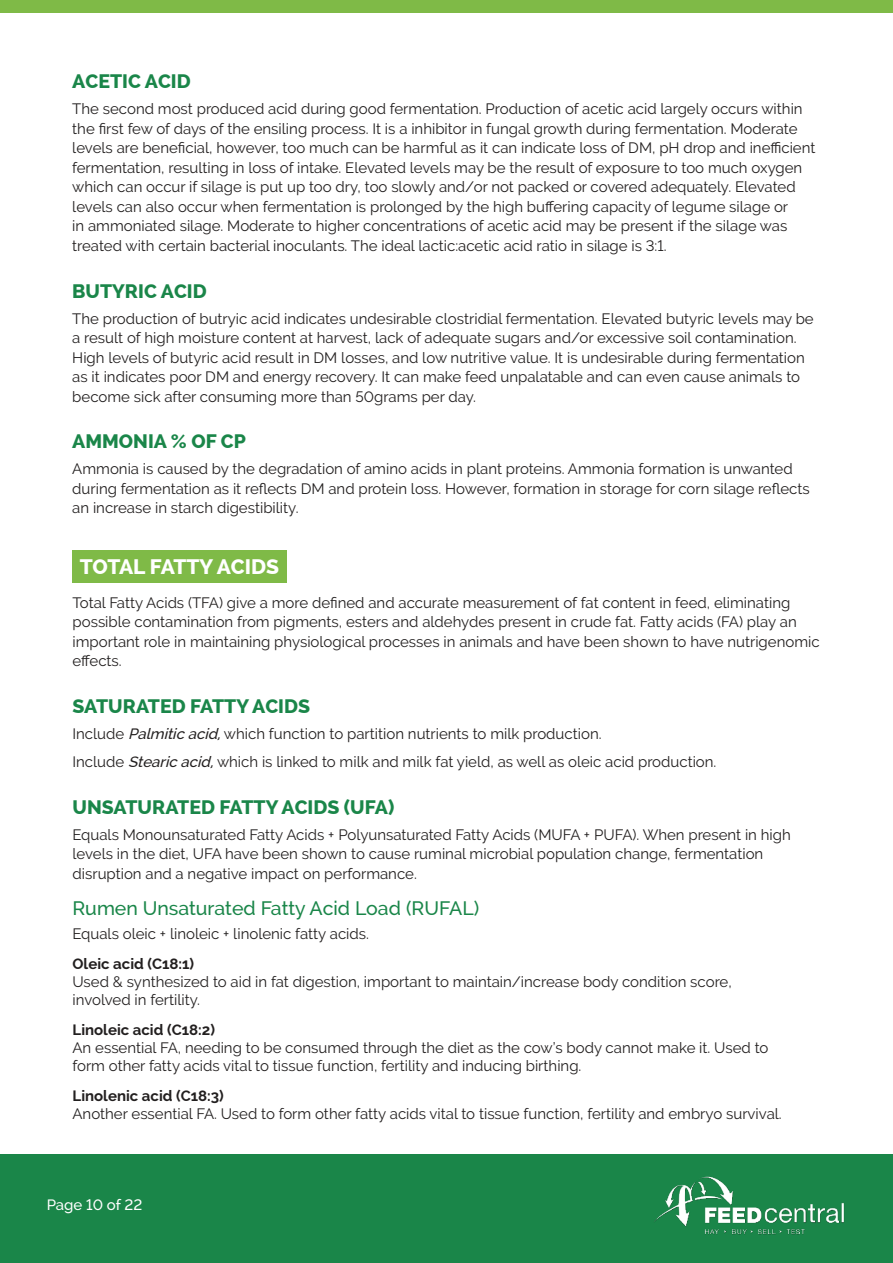
<style>
.page{position:relative;width:893px;height:1263px;background:#fff}
.page>*{position:absolute;margin:0;border:0;box-sizing:border-box;transform-origin:0 0}
.t1{font:800 21px "Raleway";letter-spacing:-.005em;color:#fff}
.t2{font:800 19.5px "Raleway";color:#1a8649}
.t3{font:500 19.5px "Raleway";color:#1a8649}
.t4{font:15px/19.5px "Raleway";color:#221f1f}
.t5{font:700 15px "Raleway";color:#221f1f}
.t6{font:500 15px "Raleway";color:#fff}
.s1{font-weight:500;font-style:italic}
</style>
<div class="page">
<div style="left:0;top:1154px;width:893px;height:109px;background:#1a8649"></div>
<div style="left:0;top:0;width:893px;height:13px;background:#7fba47"></div>
<img style="left:654px;top:1176px;width:190px;height:59px">
<div style="left:72px;top:550px;width:214px;height:33px;background:#7fba47"></div>
<h2 class="t2" style="left:72px;top:73px;width:120px">ACETIC ACID</h2>
<p class="t4" style="left:72px;top:101px;width:745px">The second most produced acid during good fermentation. Production of acetic acid largely occurs within the first few of days of the ensiling process. It is a inhibitor in fungal growth during fermentation. Moderate levels are beneficial, however, too much can be harmful as it can indicate loss of DM, pH drop and inefficient fermentation, resulting in loss of intake. Elevated levels may be the result of exposure to too much oxygen which can occur if silage is put up too dry, too slowly and/or not packed or covered adequately. Elevated levels can also occur when fermentation is prolonged by the high buffering capacity of legume silage or<br>in ammoniated silage. Moderate to higher concentrations of acetic acid may be present if the silage was treated with certain bacterial inoculants. The ideal lactic:acetic acid ratio in silage is 3:1.</p>
<h2 class="t2" style="left:72px;top:283px;width:136px">BUTYRIC ACID</h2>
<p class="t4" style="left:72px;top:310px;width:743px">The production of butryic acid indicates undesirable clostridial fermentation. Elevated butyric levels may be a result of high moisture content at harvest, lack of adequate sugars and/or excessive soil contamination.<br>High levels of butyric acid result in DM losses, and low nutritive value. It is undesirable during fermentation as it indicates poor DM and energy recovery. It can make feed unpalatable and can even cause animals to become sick after consuming more than 50grams per day.</p>
<h2 class="t2" style="left:72px;top:433px;width:175px">AMMONIA % OF CP</h2>
<p class="t4" style="left:72px;top:461px;width:739px">Ammonia is caused by the degradation of amino acids in plant proteins. Ammonia formation is unwanted during fermentation as it reflects DM and protein loss. However, formation in storage for corn silage reflects an increase in starch digestibility.</p>
<h1 class="t1" style="left:80px;top:558px;width:201px">TOTAL FATTY ACIDS</h1>
<p class="t4" style="left:73px;top:593px;width:749px">Total Fatty Acids (TFA) give a more defined and accurate measurement of fat content in feed, eliminating possible contamination from pigments, esters and aldehydes present in crude fat. Fatty acids (FA) play an important role in maintaining physiological processes in animals and have been shown to have nutrigenomic effects.</p>
<h2 class="t2" style="left:73px;top:698px;width:239px">SATURATED FATTY ACIDS</h2>
<p class="t4" style="left:73px;top:721px;width:645px;line-height:28px">Include <span class="s1">Palmitic acid,</span>which function to partition nutrients to milk production.<br>Include <span class="s1">Stearic acid,</span>which is linked to milk and milk fat yield, as well as oleic acid production.</p>
<h2 class="t2" style="left:73px;top:799px;width:323px">UNSATURATED FATTY ACIDS (UFA)</h2>
<p class="t4" style="left:73px;top:826px;width:720px">Equals Monounsaturated Fatty Acids + Polyunsaturated Fatty Acids (MUFA + PUFA). When present in high levels in the diet, UFA have been shown to cause ruminal microbial population change, fermentation disruption and a negative impact on performance.</p>
<h2 class="t3" style="left:73px;top:897px;width:408px">Rumen Unsaturated Fatty Acid Load (RUFAL)</h2>
<p class="t4" style="left:73px;top:925px;width:298px">Equals oleic + linoleic + linolenic fatty acids.</p>
<p class="t5" style="left:73px;top:958px;width:123px">Oleic acid (C18:1)</p>
<p class="t4" style="left:73px;top:974px;width:661px;line-height:18px">Used &amp; synthesized to aid in fat digestion, important to maintain/increase body condition score, involved in fertility.</p>
<p class="t5" style="left:73px;top:1024px;width:144px">Linoleic acid (C18:2)</p>
<p class="t4" style="left:73px;top:1039px;width:697px;line-height:18px">An essential FA, needing to be consumed through the diet as the cow’s body cannot make it. Used to form other fatty acids vital to tissue function, fertility and inducing birthing.</p>
<p class="t5" style="left:73px;top:1090px;width:153px">Linolenic acid (C18:3)</p>
<p class="t4" style="left:73px;top:1105px;width:711px">Another essential FA. Used to form other fatty acids vital to tissue function, fertility and embryo survival.</p>
<p class="t6" style="left:47px;top:1196px;width:97px">Page 10 of 22</p>
</div>
